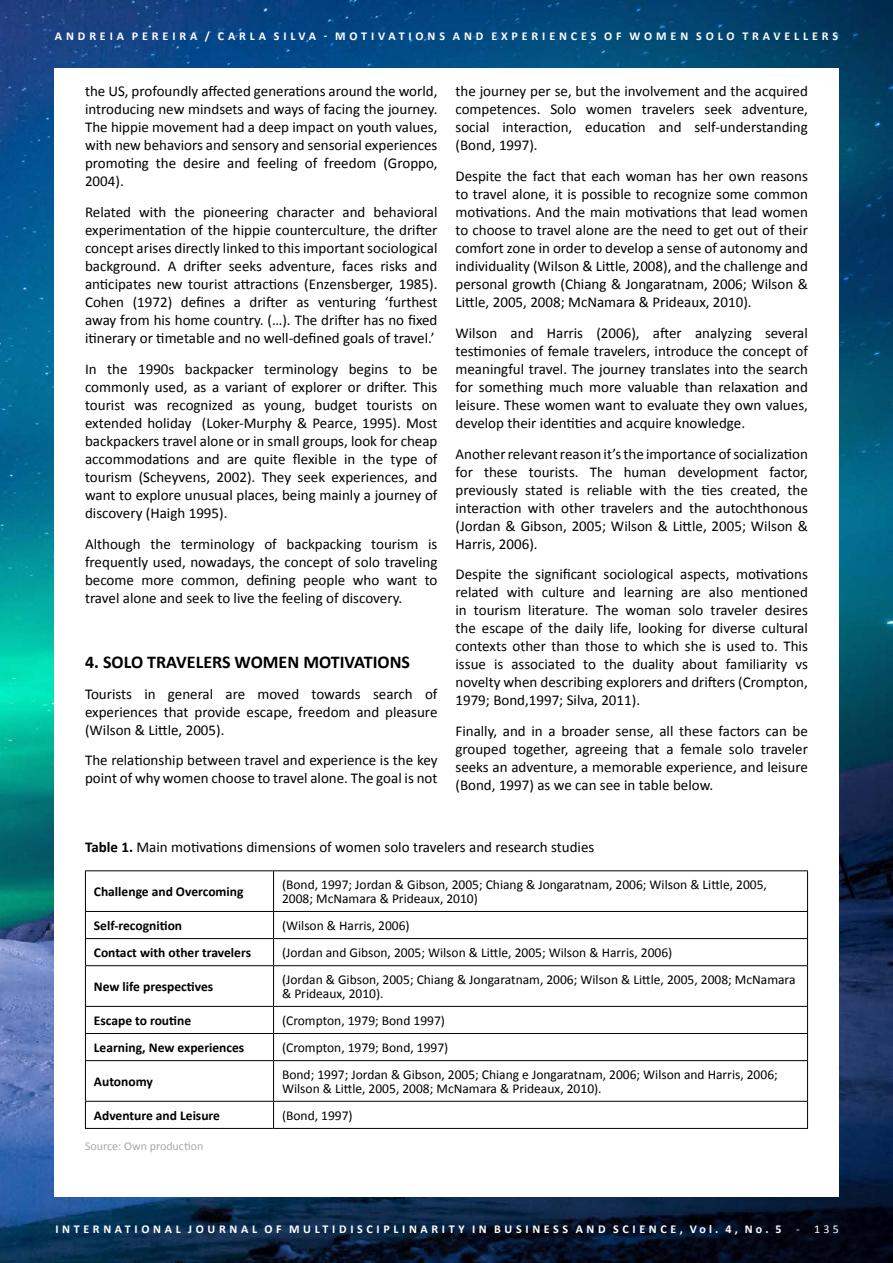
<style>
.page{position:relative;width:893px;height:1263px;background:#fff}
.page>*{position:absolute;margin:0;border:0;box-sizing:border-box;transform-origin:0 0}
.Tex_príspevku{font:700 18px "Calibri";color:#000}
.Tex_príspevku-2{font:15px/18px "Calibri";color:#000;text-align:justify}
.t1{font:13.5px/13.5px "Calibri";color:#000}
.t2{font:700 13.5px "Calibri";color:#000}
.t3{font:700 12px "Calibri";letter-spacing:.305em;color:#fff}
.t4{font:700 12px "Calibri";letter-spacing:.325em;color:#fff}
.Tex_príspevku-3{font:12px "Calibri";color:#a7a9ac}
.s1{font-weight:700}
.s2{font-weight:400}
</style>
<div class="page">
<img style="left:0;top:0;width:893px;height:1263px">
<div style="left:54px;top:68px;width:785px;height:1129px;background:#fff"></div>
<hr style="left:85px;top:870px;width:189px;height:1px;background:#000">
<hr style="left:85px;top:871px;width:1px;height:40px;background:#000">
<hr style="left:274px;top:870px;width:534px;height:1px;background:#000">
<hr style="left:273px;top:871px;width:1px;height:40px;background:#000">
<hr style="left:807px;top:871px;width:1px;height:40px;background:#000">
<hr style="left:85px;top:911px;width:189px;height:1px;background:#000">
<hr style="left:274px;top:911px;width:534px;height:1px;background:#000">
<hr style="left:85px;top:938px;width:189px;height:1px;background:#000">
<svg style="left:85px;top:912px;width:1px;height:53px"></svg>
<hr style="left:274px;top:938px;width:534px;height:1px;background:#000">
<svg style="left:273px;top:912px;width:1px;height:53px"></svg>
<svg style="left:807px;top:912px;width:1px;height:53px"></svg>
<hr style="left:85px;top:965px;width:189px;height:1px;background:#000">
<hr style="left:85px;top:966px;width:1px;height:40px;background:#000">
<hr style="left:274px;top:965px;width:534px;height:1px;background:#000">
<hr style="left:273px;top:966px;width:1px;height:40px;background:#000">
<hr style="left:807px;top:966px;width:1px;height:40px;background:#000">
<hr style="left:85px;top:1006px;width:189px;height:1px;background:#000">
<hr style="left:274px;top:1006px;width:534px;height:1px;background:#000">
<hr style="left:85px;top:1033px;width:189px;height:1px;background:#000">
<svg style="left:85px;top:1007px;width:1px;height:53px"></svg>
<hr style="left:274px;top:1033px;width:534px;height:1px;background:#000">
<svg style="left:273px;top:1007px;width:1px;height:53px"></svg>
<svg style="left:807px;top:1007px;width:1px;height:53px"></svg>
<hr style="left:85px;top:1060px;width:189px;height:1px;background:#000">
<hr style="left:85px;top:1061px;width:1px;height:40px;background:#000">
<hr style="left:274px;top:1060px;width:534px;height:1px;background:#000">
<hr style="left:273px;top:1061px;width:1px;height:40px;background:#000">
<hr style="left:807px;top:1061px;width:1px;height:40px;background:#000">
<hr style="left:85px;top:1101px;width:189px;height:1px;background:#000">
<svg style="left:85px;top:1102px;width:1px;height:26px"></svg>
<hr style="left:274px;top:1101px;width:534px;height:1px;background:#000">
<svg style="left:273px;top:1102px;width:1px;height:26px"></svg>
<svg style="left:807px;top:1102px;width:1px;height:26px"></svg>
<hr style="left:85px;top:1128px;width:189px;height:1px;background:#000">
<hr style="left:274px;top:1128px;width:534px;height:1px;background:#000">
<p class="t4" style="left:55px;top:28px;width:785px">ANDREIA PEREIRA / CARLA SILVA - MOTIVATIONS AND EXPERIENCES OF WOMEN SOLO TRAVELLERS</p>
<p class="Tex_príspevku-2" style="left:85px;top:82px;width:354px">the US, profoundly affected generations around the world, introducing new mindsets and ways of facing the journey.<br>The hippie movement had a deep impact on youth values, with new behaviors and sensory and sensorial experiences promoting the desire and feeling of freedom (Groppo, 2004).</p>
<p class="Tex_príspevku-2" style="left:85px;top:203px;width:354px">Related with the pioneering character and behavioral experimentation of the hippie counterculture, the drifter concept arises directly linked to this important sociological background. A drifter seeks adventure, faces risks and anticipates new tourist attractions (Enzensberger, 1985).<br>Cohen (1972) defines a drifter as venturing ‘furthest away from his home country. (…). The drifter has no fixed itinerary or timetable and no well-defined goals of travel.’</p>
<p class="Tex_príspevku-2" style="left:85px;top:360px;width:354px">In the 1990s backpacker terminology begins to be commonly used, as a variant of explorer or drifter. This tourist was recognized as young, budget tourists on extended holiday (Loker-Murphy &amp; Pearce, 1995). Most backpackers travel alone or in small groups, look for cheap accommodations and are quite flexible in the type of tourism (Scheyvens, 2002). They seek experiences, and want to explore unusual places, being mainly a journey of discovery (Haigh 1995).</p>
<p class="Tex_príspevku-2" style="left:85px;top:535px;width:354px">Although the terminology of backpacking tourism is frequently used, nowadays, the concept of solo traveling become more common, defining people who want to travel alone and seek to live the feeling of discovery.</p>
<p class="Tex_príspevku" style="left:85px;top:650px;width:326px">4. SOLO TRAVELERS WOMEN MOTIVATIONS</p>
<p class="Tex_príspevku-2" style="left:85px;top:684px;width:354px">Tourists in general are moved towards search of experiences that provide escape, freedom and pleasure (Wilson &amp; Little, 2005).</p>
<p class="Tex_príspevku-2" style="left:85px;top:751px;width:354px">The relationship between travel and experience is the key point of why women choose to travel alone. The goal is not</p>
<p class="Tex_príspevku-2" style="left:455px;top:82px;width:354px">the journey per se, but the involvement and the acquired competences. Solo women travelers seek adventure, social interaction, education and self-understanding (Bond, 1997).</p>
<p class="Tex_príspevku-2" style="left:455px;top:167px;width:354px">Despite the fact that each woman has her own reasons to travel alone, it is possible to recognize some common motivations. And the main motivations that lead women to choose to travel alone are the need to get out of their comfort zone in order to develop a sense of autonomy and individuality (Wilson &amp; Little, 2008), and the challenge and personal growth (Chiang &amp; Jongaratnam, 2006; Wilson &amp; Little, 2005, 2008; McNamara &amp; Prideaux, 2010).</p>
<p class="Tex_príspevku-2" style="left:455px;top:324px;width:354px">Wilson and Harris (2006), after analyzing several testimonies of female travelers, introduce the concept of meaningful travel. The journey translates into the search for something much more valuable than relaxation and leisure. These women want to evaluate they own values, develop their identities and acquire knowledge.</p>
<p class="Tex_príspevku-2" style="left:455px;top:445px;width:354px">Another relevant reason it’s the importance of socialization for these tourists. The human development factor, previously stated is reliable with the ties created, the interaction with other travelers and the autochthonous (Jordan &amp; Gibson, 2005; Wilson &amp; Little, 2005; Wilson &amp; Harris, 2006).</p>
<p class="Tex_príspevku-2" style="left:455px;top:565px;width:354px">Despite the significant sociological aspects, motivations related with culture and learning are also mentioned in tourism literature. The woman solo traveler desires the escape of the daily life, looking for diverse cultural contexts other than those to which she is used to. This issue is associated to the duality about familiarity vs novelty when describing explorers and drifters (Crompton, 1979; Bond,1997; Silva, 2011).</p>
<p class="Tex_príspevku-2" style="left:455px;top:722px;width:354px">Finally, and in a broader sense, all these factors can be grouped together, agreeing that a female solo traveler seeks an adventure, a memorable experience, and leisure (Bond, 1997) as we can see in table below.</p>
<p class="Tex_príspevku-2" style="left:85px;top:838px;width:511px"><span class="s1">Table 1.</span> Main motivations dimensions of women solo travelers and research studies</p>
<p class="t2" style="left:94px;top:883px;width:151px">Challenge and Overcoming</p>
<p class="t1" style="left:282px;top:878px;width:486px">(Bond, 1997; Jordan &amp; Gibson, 2005; Chiang &amp; Jongaratnam, 2006; Wilson &amp; Little, 2005,<br>2008; McNamara &amp; Prideaux, 2010)</p>
<p class="t2" style="left:94px;top:917px;width:90px">Self-recognition</p>
<p class="t1" style="left:282px;top:919px;width:129px">(Wilson &amp; Harris, 2006)</p>
<p class="t2" style="left:94px;top:944px;width:159px">Contact with other travelers</p>
<p class="t1" style="left:282px;top:946px;width:392px">(Jordan and Gibson, 2005; Wilson &amp; Little, 2005; Wilson &amp; Harris, 2006)</p>
<p class="t2" style="left:94px;top:978px;width:121px">New life prespectives</p>
<p class="t1" style="left:282px;top:973px;width:515px">(Jordan &amp; Gibson, 2005; Chiang &amp; Jongaratnam, 2006; Wilson &amp; Little, 2005, 2008; McNamara &amp; Prideaux, 2010).</p>
<p class="t2" style="left:94px;top:1012px;width:99px">Escape to routine</p>
<p class="t1" style="left:282px;top:1014px;width:164px">(Crompton, 1979; Bond 1997)</p>
<p class="t2" style="left:94px;top:1039px;width:152px">Learning, New experiences</p>
<p class="t1" style="left:282px;top:1041px;width:168px">(Crompton, 1979; Bond, 1997)</p>
<p class="t2" style="left:94px;top:1073px;width:60px">Autonomy</p>
<p class="t1" style="left:282px;top:1068px;width:497px">Bond; 1997; Jordan &amp; Gibson, 2005; Chiang e Jongaratnam, 2006; Wilson and Harris, 2006;<br>Wilson &amp; Little, 2005, 2008; McNamara &amp; Prideaux, 2010).</p>
<p class="t2" style="left:94px;top:1107px;width:128px">Adventure and Leisure</p>
<p class="t1" style="left:282px;top:1109px;width:72px">(Bond, 1997)</p>
<p class="Tex_príspevku-3" style="left:85px;top:1138px;width:120px">Source: Own production</p>
<p class="t3" style="left:55px;top:1222px;width:785px">INTERNATIONAL JOURNAL OF MULTIDISCIPLINARITY IN BUSINESS AND SCIENCE, Vol. 4, No. 5 <span class="s2">- 135</span></p>
</div>
